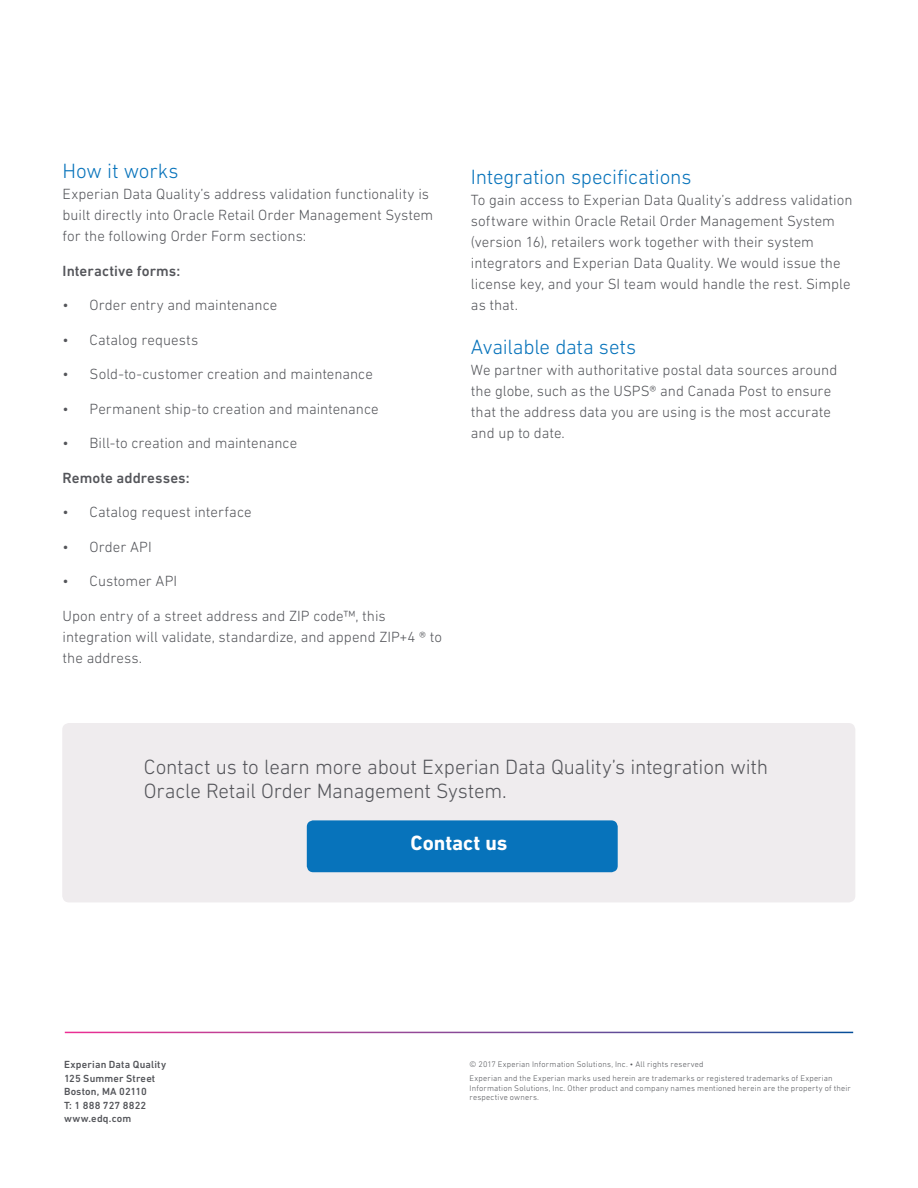
<style>
.page{position:relative;width:918px;height:1188px;background:#fff}
.page>*{position:absolute;margin:0;border:0;box-sizing:border-box;transform-origin:0 0}
.Headline_14_16{font:300 21px/24px "DIN Next W1 G";letter-spacing:-.01em;color:#54555a}
.Headline_14_16-2{font:300 21px "DIN Next W1 G";letter-spacing:-.01em;color:#0773bb}
.t1{font:700 21px "DIN Next W1 G";letter-spacing:-.005em;color:#fff}
.Body_text_10_14{font:300 15px/21px "DIN Next W1 G";color:#54555a}
.Body_text_10_14-2{font:500 15px "DIN Next W1 G";letter-spacing:.005em;color:#54555a}
.t2{font:500 10.5px/13.5px "DIN Next W1 G";letter-spacing:.015em;color:#54555a}
.t3{font:300 8.25px/14.2px "DIN Next W1 G";letter-spacing:.02em;color:#54555a}
</style>
<div class="page">
<div style="left:62px;top:723px;width:793px;height:179px;background:#efecee;border-radius:7px"></div>
<div style="left:307px;top:820px;width:311px;height:52px;background:#0773bb;border-radius:6px"></div>
<p class="Headline_14_16-2" style="left:63px;top:159px;width:117px">How it works</p>
<p class="Body_text_10_14" style="left:63px;top:184px;width:372px">Experian Data Quality’s address validation functionality is built directly into Oracle Retail Order Management System for the following Order Form sections:</p>
<p class="Body_text_10_14-2" style="left:63px;top:262px;width:119px">Interactive forms:</p>
<p class="Body_text_10_14" style="left:63px;top:295px;width:216px">• Order entry and maintenance</p>
<p class="Body_text_10_14" style="left:63px;top:329px;width:137px">• Catalog requests</p>
<p class="Body_text_10_14" style="left:63px;top:364px;width:312px">• Sold-to-customer creation and maintenance</p>
<p class="Body_text_10_14" style="left:63px;top:398px;width:318px">• Permanent ship-to creation and maintenance</p>
<p class="Body_text_10_14" style="left:63px;top:433px;width:236px">• Bill-to creation and maintenance</p>
<p class="Body_text_10_14-2" style="left:63px;top:469px;width:129px">Remote addresses:</p>
<p class="Body_text_10_14" style="left:63px;top:502px;width:191px">• Catalog request interface</p>
<p class="Body_text_10_14" style="left:63px;top:536px;width:91px">• Order API</p>
<p class="Body_text_10_14" style="left:63px;top:571px;width:116px">• Customer API</p>
<p class="Body_text_10_14" style="left:63px;top:605px;width:381px">Upon entry of a street address and ZIP code™, this integration will validate, standardize, and append ZIP+4 ® to the address.</p>
<p class="Headline_14_16-2" style="left:471px;top:165px;width:222px">Integration specifications</p>
<p class="Body_text_10_14" style="left:471px;top:189px;width:383px">To gain access to Experian Data Quality’s address validation software within Oracle Retail Order Management System (version 16), retailers work together with their system integrators and Experian Data Quality. We would issue the license key, and your SI team would handle the rest. Simple as that.</p>
<p class="Headline_14_16-2" style="left:471px;top:335px;width:167px">Available data sets</p>
<p class="Body_text_10_14" style="left:471px;top:360px;width:368px">We partner with authoritative postal data sources around the globe, such as the USPS® and Canada Post to ensure that the address data you are using is the most accurate and up to date.</p>
<p class="Headline_14_16" style="left:144px;top:755px;width:626px">Contact us to learn more about Experian Data Quality’s integration with<br>Oracle Retail Order Management System.</p>
<p class="t2" style="left:64px;top:1058px;width:104px">Experian Data Quality<br>125 Summer Street<br>Boston, MA 02110<br>T: 1 888 727 8822 www.edq.com</p>
<p class="t1" style="left:411px;top:831px;width:98px">Contact us</p>
<p class="t3" style="left:470px;top:1057px;width:365px">© 2017 Experian Information Solutions, Inc. • All rights reserved<br>Experian and the Experian marks used herein are trademarks or registered trademarks of Experian</p>
<p class="t3" style="left:470px;top:1083px;width:383px;line-height:9.8px">Information Solutions, Inc. Other product and company names mentioned herein are the property of their respective owners.</p>
</div>
